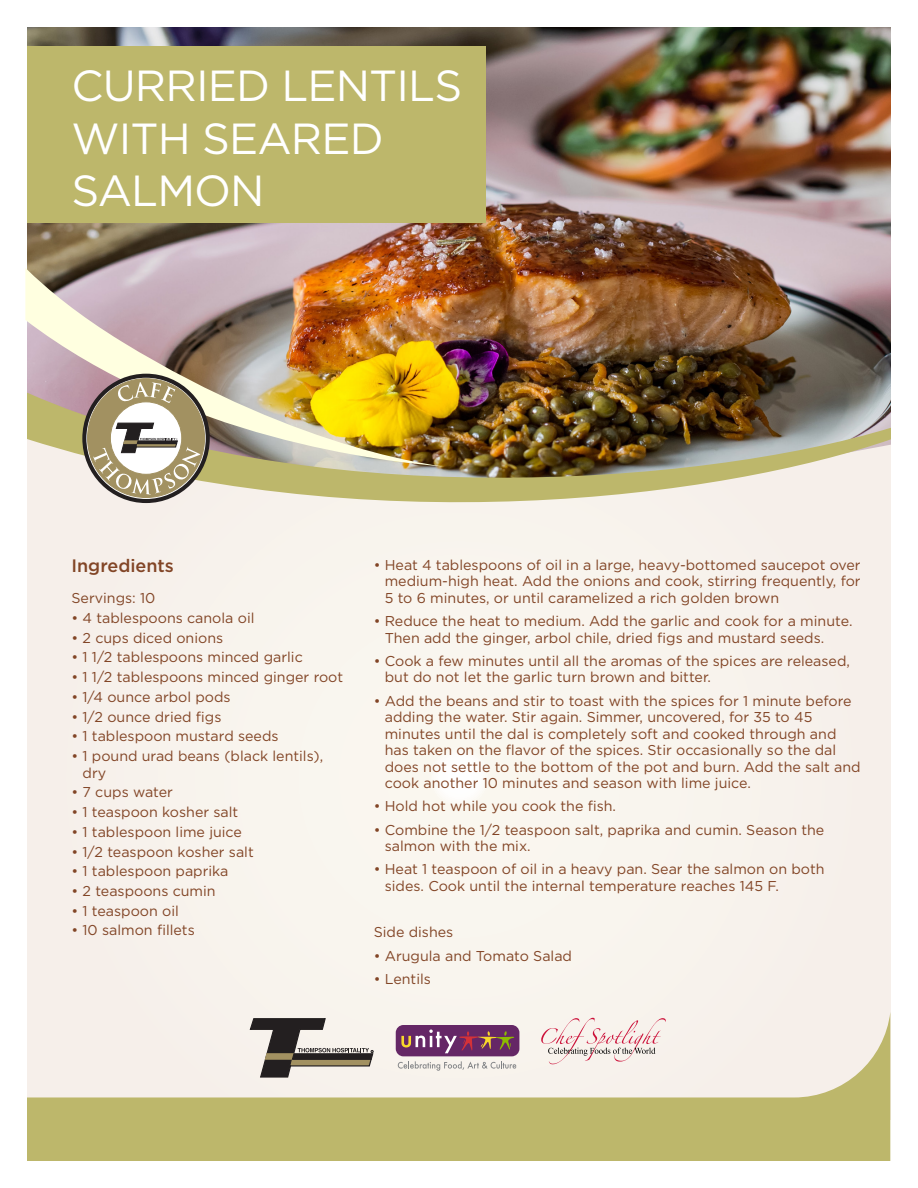
<style>
.page{position:relative;width:918px;height:1188px;background:#fff}
.page>*{position:absolute;margin:0;border:0;box-sizing:border-box;transform-origin:0 0}
.t1{font:43.5px/52.5px "Gotham";letter-spacing:-.02em;color:#fff}
.t2{font:500 18px "Gotham";color:#824526}
.t3{font:14.25px/16.5px "Gotham";color:#824526}
</style>
<div class="page">
<div style="left:27px;top:433px;width:864px;height:687px;background:#f8f3ed"></div>
<img style="left:27px;top:27px;width:864px;height:366px">
<div style="left:27px;top:46px;width:459px;height:176px;background:#bdb76b"></div>
<svg style="left:27px;top:1015px;width:863px;height:146px;fill:#bdb76b"></svg>
<svg style="left:398px;top:1061px;width:118px;height:10px"></svg>
<div style="left:396px;top:1025px;width:123px;height:31px;background:#652766;border-radius:8px"></div>
<svg style="left:401px;top:1030px;width:113px;height:23px"></svg>
<svg style="left:249px;top:1018px;width:125px;height:60px"></svg>
<svg style="left:541px;top:1018px;width:125px;height:46px"></svg>
<img style="left:89px;top:393px;width:802px;height:111px">
<img style="left:25px;top:268px;width:421px;height:199px">
<svg style="left:84px;top:376px;width:124px;height:125px"></svg>
<div style="left:82px;top:374px;width:128px;height:129px;border:4px solid #231f20;border-radius:50%"></div>
<div style="left:88px;top:379px;width:117px;height:118px;background:#a29161;border-radius:50%"></div>
<div style="left:110px;top:402px;width:72px;height:72px;background:#fff;border-radius:50%"></div>
<svg style="left:118px;top:382px;width:57px;height:21px"></svg>
<svg style="left:93px;top:423px;width:107px;height:72px"></svg>
<p class="t1" style="left:71px;top:59px;width:392px">CURRIED LENTILS<br>WITH SEARED<br>SALMON</p>
<p class="t2" style="left:71px;top:555px;width:104px">Ingredients</p>
<p class="t3" style="left:71px;top:590px;width:85px">Servings: 10</p>
<p class="t3" style="left:71px;top:609px;width:185px">• 4 tablespoons canola oil</p>
<p class="t3" style="left:71px;top:629px;width:153px">• 2 cups diced onions</p>
<p class="t3" style="left:71px;top:649px;width:233px">• 1 1/2 tablespoons minced garlic</p>
<p class="t3" style="left:71px;top:669px;width:273px">• 1 1/2 tablespoons minced ginger root</p>
<p class="t3" style="left:71px;top:688px;width:161px">• 1/4 ounce arbol pods</p>
<p class="t3" style="left:71px;top:708px;width:152px">• 1/2 ounce dried figs</p>
<p class="t3" style="left:71px;top:728px;width:209px">• 1 tablespoon mustard seeds</p>
<p class="t3" style="left:83px;top:748px;width:242px;text-indent:-11px">• 1 pound urad beans (black lentils), dry</p>
<p class="t3" style="left:71px;top:784px;width:103px">• 7 cups water</p>
<p class="t3" style="left:71px;top:804px;width:168px">• 1 teaspoon kosher salt</p>
<p class="t3" style="left:71px;top:823px;width:172px">• 1 tablespoon lime juice</p>
<p class="t3" style="left:71px;top:843px;width:184px">• 1/2 teaspoon kosher salt</p>
<p class="t3" style="left:71px;top:863px;width:159px">• 1 tablespoon paprika</p>
<p class="t3" style="left:71px;top:882px;width:146px">• 2 teaspoons cumin</p>
<p class="t3" style="left:71px;top:902px;width:109px">• 1 teaspoon oil</p>
<p class="t3" style="left:71px;top:922px;width:125px">• 10 salmon fillets</p>
<p class="t3" style="left:385px;top:556px;width:478px;text-align:justify;text-indent:-11px">• Heat 4 tablespoons of oil in a large, heavy-bottomed saucepot over medium-high heat. Add the onions and cook, stirring frequently, for 5 to 6 minutes, or until caramelized a rich golden brown</p>
<p class="t3" style="left:385px;top:612px;width:469px;text-indent:-11px">• Reduce the heat to medium. Add the garlic and cook for a minute.<br>Then add the ginger, arbol chile, dried figs and mustard seeds.</p>
<p class="t3" style="left:385px;top:652px;width:467px;text-indent:-11px">• Cook a few minutes until all the aromas of the spices are released, but do not let the garlic turn brown and bitter.</p>
<p class="t3" style="left:385px;top:692px;width:477px;text-indent:-11px">• Add the beans and stir to toast with the spices for 1 minute before adding the water. Stir again. Simmer, uncovered, for 35 to 45 minutes until the dal is completely soft and cooked through and has taken on the flavor of the spices. Stir occasionally so the dal does not settle to the bottom of the pot and burn. Add the salt and cook another 10 minutes and season with lime juice.</p>
<p class="t3" style="left:374px;top:798px;width:244px">• Hold hot while you cook the fish.</p>
<p class="t3" style="left:385px;top:821px;width:441px;text-indent:-11px">• Combine the 1/2 teaspoon salt, paprika and cumin. Season the salmon with the mix.</p>
<p class="t3" style="left:385px;top:861px;width:441px;text-indent:-11px">• Heat 1 teaspoon of oil in a heavy pan. Sear the salmon on both sides. Cook until the internal temperature reaches 145 F.</p>
<p class="t3" style="left:374px;top:924px;width:81px">Side dishes</p>
<p class="t3" style="left:374px;top:947px;width:200px">• Arugula and Tomato Salad</p>
<p class="t3" style="left:374px;top:970px;width:59px">• Lentils</p>
</div>
